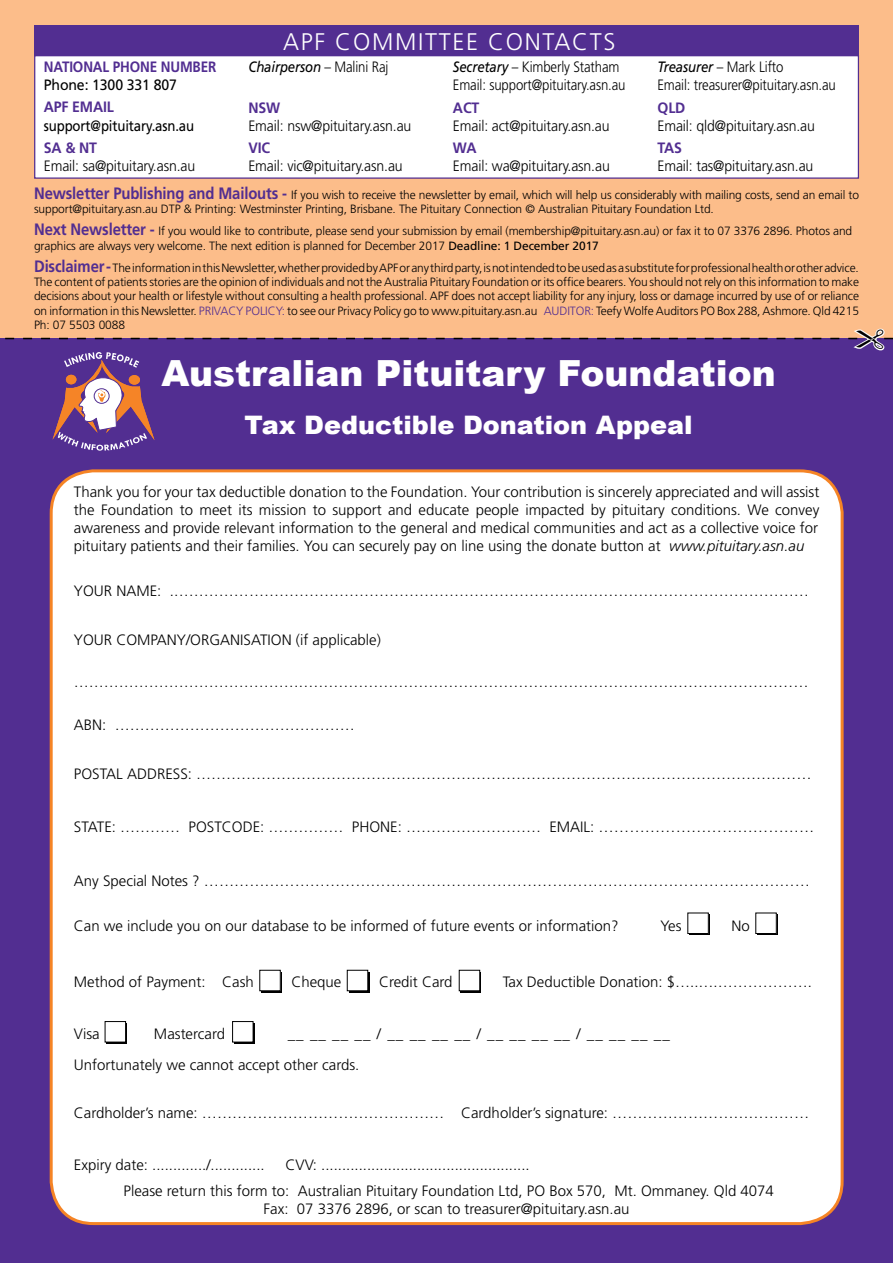
<style>
.page{position:relative;width:893px;height:1263px;background:#fff}
.page>*{position:absolute;margin:0;border:0;box-sizing:border-box;transform-origin:0 0}
.t1{font:900 36px "Arial";color:#fff}
.t2{font:900 25.5px "Arial";color:#fff}
.t3{font:300 24px "Frutiger";letter-spacing:.07em;color:#fff}
.t4{font:300 15px/18px "Frutiger";color:#000}
.t5{font:300 15px "Frutiger";color:#000;scale:.94 1}
.t6{font:300 15px/18px "Frutiger";color:#000;scale:.88 1}
.t7{font:700 15px "Frutiger";letter-spacing:-.01em;color:#522e91;scale:.94 1}
.t8{font:15px "Frutiger";letter-spacing:-.01em;color:#000;scale:.88 1}
.t9{font:italic 15px "Frutiger";letter-spacing:-.01em;color:#000;scale:.88 1}
.t10{font:700 15px "Frutiger";letter-spacing:-.01em;color:#522e91;scale:.9 1}
.t11{font:15px "Frutiger";letter-spacing:-.01em;color:#000;scale:.94 1}
.t12{font:300 12px/14.4px "Frutiger";letter-spacing:-.01em;color:#000}
.s1{font-weight:300;font-style:normal}
.s2{font-weight:400;font-style:italic}
.s3{font-weight:700;font-size:16.5px;color:#522e91}
.s4{font-weight:400}
.s5{color:#522e91}
.s6{font-style:italic}
</style>
<div class="page">
<div style="left:0;top:0;width:893px;height:338px;background:#fcbd8a"></div>
<div style="left:35px;top:56px;width:823px;height:122px;background:#fff"></div>
<div style="left:34px;top:55px;width:825px;height:124px;border:1px solid #522e91"></div>
<div style="left:34px;top:26px;width:825px;height:30px;background:#522e91"></div>
<div style="left:0;top:338px;width:893px;height:925px;background:#522e91"></div>
<div style="left:51px;top:471px;width:791px;height:752px;background:#fff;border-radius:43px"></div>
<div style="left:689px;top:914px;width:21px;height:21px;background:#000"></div>
<div style="left:688px;top:913px;width:20px;height:20px;background:#fff"></div>
<div style="left:687px;top:913px;width:22px;height:21px;border:1px solid #000"></div>
<div style="left:757px;top:914px;width:21px;height:21px;background:#000"></div>
<div style="left:756px;top:913px;width:20px;height:20px;background:#fff"></div>
<div style="left:755px;top:913px;width:22px;height:21px;border:1px solid #000"></div>
<div style="left:107px;top:1023px;width:20px;height:20px;background:#000"></div>
<div style="left:105px;top:1021px;width:21px;height:21px;background:#fff"></div>
<div style="left:105px;top:1021px;width:21px;height:21px;border:1px solid #000"></div>
<div style="left:234px;top:1023px;width:21px;height:20px;background:#000"></div>
<div style="left:233px;top:1021px;width:20px;height:21px;background:#fff"></div>
<div style="left:232px;top:1021px;width:21px;height:21px;border:1px solid #000"></div>
<div style="left:261px;top:972px;width:21px;height:20px;background:#000"></div>
<div style="left:260px;top:970px;width:20px;height:21px;background:#fff"></div>
<div style="left:259px;top:970px;width:22px;height:21px;border:1px solid #000"></div>
<div style="left:349px;top:972px;width:20px;height:20px;background:#000"></div>
<div style="left:347px;top:970px;width:21px;height:21px;background:#fff"></div>
<div style="left:461px;top:972px;width:20px;height:20px;background:#000"></div>
<div style="left:459px;top:970px;width:21px;height:21px;background:#fff"></div>
<div style="left:459px;top:970px;width:21px;height:21px;border:1px solid #000"></div>
<svg style="left:5px;top:328px;width:888px;height:123px"></svg>
<p class="t10" style="left:44px;top:58px;width:193px">NATIONAL PHONE NUMBER</p>
<p class="t11" style="left:44px;top:76px;width:143px">Phone: 1300 331 807</p>
<p class="t7" style="left:44px;top:98px;width:76px">APF EMAIL</p>
<p class="t8" style="left:44px;top:116px;width:172px">support@pituitary.asn.au</p>
<p class="t7" style="left:44px;top:139px;width:58px">SA &amp; NT</p>
<p class="t5" style="left:44px;top:157px;width:163px">Email: sa@pituitary.asn.au</p>
<h3 class="t3" style="left:283px;top:28px;width:334px">APF COMMITTEE CONTACTS</h3>
<p class="t9" style="left:248px;top:58px;width:161px">Chairperson <span class="s1">– Malini Raj</span></p>
<p class="t7" style="left:248px;top:99px;width:35px">NSW</p>
<p class="t5" style="left:248px;top:117px;width:175px">Email: nsw@pituitary.asn.au</p>
<p class="t7" style="left:248px;top:139px;width:25px">VIC</p>
<p class="t5" style="left:248px;top:157px;width:166px">Email: vic@pituitary.asn.au</p>
<p class="t6" style="left:453px;top:58px;width:198px"><span class="s2">Secretary</span> – Kimberly Statham<br>Email: support@pituitary.asn.au</p>
<p class="t7" style="left:453px;top:99px;width:30px">ACT</p>
<p class="t5" style="left:453px;top:117px;width:168px">Email: act@pituitary.asn.au</p>
<p class="t7" style="left:453px;top:139px;width:27px">WA</p>
<p class="t5" style="left:453px;top:157px;width:168px">Email: wa@pituitary.asn.au</p>
<p class="t6" style="left:657px;top:58px;width:204px"><span class="s2">Treasurer</span> – Mark Lifto<br>Email: treasurer@pituitary.asn.au</p>
<p class="t7" style="left:657px;top:99px;width:31px">QLD</p>
<p class="t5" style="left:657px;top:117px;width:169px">Email: qld@pituitary.asn.au</p>
<p class="t7" style="left:657px;top:139px;width:28px">TAS</p>
<p class="t5" style="left:657px;top:157px;width:167px">Email: tas@pituitary.asn.au</p>
<p class="t12" style="left:34px;top:188px;width:826px"><span class="s3">Newsletter Publishing and Mailouts -</span> If you wish to receive the newsletter by email, which will help us considerably with mailing costs, send an email to support@pituitary.asn.au DTP &amp; Printing: Westminster Printing, Brisbane. The Pituitary Connection © Australian Pituitary Foundation Ltd.</p>
<p class="t12" style="left:34px;top:224px;width:820px"><span class="s3">Next Newsletter -</span> If you would like to contribute, please send your submission by email (membership@pituitary.asn.au) or fax it to 07 3376 2896. Photos and graphics are always very welcome. The next edition is planned for December 2017 <span class="s4">Deadline: 1 December 2017</span></p>
<p class="t12" style="left:34px;top:260px;width:826px;text-align:justify"><span class="s3">Disclaimer -</span> The information in this Newsletter, whether provided by APF or any third party, is not intended to be used as a substitute for professional health or other advice.<br>The content of patients stories are the opinion of individuals and not the Australia Pituitary Foundation or its office bearers. You should not rely on this information to make decisions about your health or lifestyle without consulting a health professional. APF does not accept liability for any injury, loss or damage incurred by use of or reliance on information in this Newsletter. <span class="s5">PRIVACY POLICY:</span> to see our Privacy Policy go to www.pituitary.asn.au <span class="s5">AUDITOR:</span> Teefy Wolfe Auditors PO Box 288, Ashmore. Qld 4215<br>Ph: 07 5503 0088</p>
<h1 class="t1" style="left:161px;top:347px;width:616px">Australian Pituitary Foundation</h1>
<h2 class="t2" style="left:245px;top:406px;width:449px">Tax Deductible Donation Appeal</h2>
<p class="t4" style="left:74px;top:483px;width:747px;text-align:justify">Thank you for your tax deductible donation to the Foundation. Your contribution is sincerely appreciated and will assist the Foundation to meet its mission to support and educate people impacted by pituitary conditions. We convey awareness and provide relevant information to the general and medical communities and act as a collective voice for pituitary patients and their families. You can securely pay on line using the donate button at <span class="s6">www.pituitary.asn.au</span></p>
<p class="t4" style="left:74px;top:582px;width:737px">YOUR NAME: .……………………………………………………………………….………………………………………</p>
<p class="t4" style="left:74px;top:630px;width:309px">YOUR COMPANY/ORGANISATION (if applicable)</p>
<p class="t4" style="left:74px;top:673px;width:736px">…………………………………………………………………………………………………………………………………</p>
<p class="t4" style="left:74px;top:716px;width:282px">ABN: …………………………………………</p>
<p class="t4" style="left:74px;top:765px;width:739px">POSTAL ADDRESS: ……………………………………………………………………………………………………………</p>
<p class="t4" style="left:74px;top:818px;width:742px">STATE: ………… POSTCODE: …………… PHONE: ……………………… EMAIL: ……………………………………</p>
<p class="t4" style="left:74px;top:872px;width:738px">Any Special Notes ? …………………………………………………………………………………………………………</p>
<p class="t4" style="left:74px;top:916px;width:546px">Can we include you on our database to be informed of future events or information?</p>
<p class="t4" style="left:660px;top:916px;width:23px">Yes</p>
<p class="t4" style="left:732px;top:916px;width:20px">No</p>
<p class="t4" style="left:74px;top:973px;width:182px">Method of Payment: Cash</p>
<p class="t4" style="left:291px;top:973px;width:52px">Cheque</p>
<p class="t4" style="left:379px;top:973px;width:75px">Credit Card</p>
<p class="t4" style="left:503px;top:973px;width:311px">Tax Deductible Donation: $…..….……………….</p>
<p class="t4" style="left:74px;top:1025px;width:27px">Visa</p>
<p class="t4" style="left:154px;top:1025px;width:73px">Mastercard</p>
<p class="t4" style="left:74px;top:1018px;width:597px;line-height:30.8px;text-indent:214px">__ __ __ __ / __ __ __ __ / __ __ __ __ / __ __ __ __<br>Unfortunately we cannot accept other cards.</p>
<p class="t4" style="left:74px;top:1103px;width:737px">Cardholder’s name: ………………………………………… Cardholder’s signature: …………………………………</p>
<p class="t4" style="left:74px;top:1155px;width:192px">Expiry date: ............./.............</p>
<p class="t4" style="left:124px;top:1151px;width:652px;line-height:26.5px;text-indent:162px">CVV: ..................................................<br>Please return this form to: Australian Pituitary Foundation Ltd, PO Box 570, Mt. Ommaney. Qld 4074</p>
<p class="t4" style="left:264px;top:1200px;width:368px">Fax: 07 3376 2896, or scan to treasurer@pituitary.asn.au</p>
</div>
